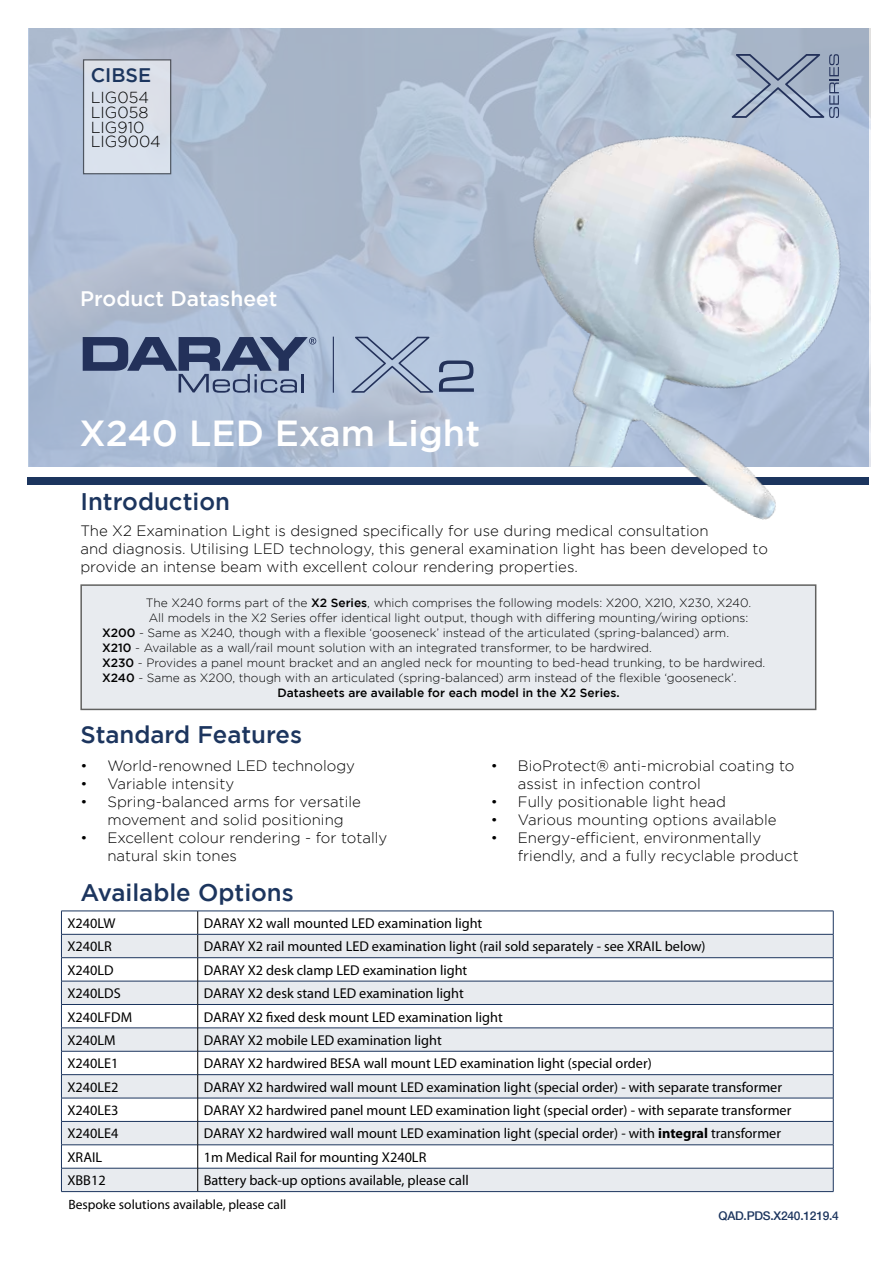
<style>
.page{position:relative;width:893px;height:1263px;background:#fff}
.page>*{position:absolute;margin:0;border:0;box-sizing:border-box;transform-origin:0 0}
.t1{font:500 36.15px "Gotham";color:#fff}
.t2{font:500 24px "Gotham";color:#1c355e}
.t3{font:500 21px "Gotham";color:#fff}
.t4{font:500 19.65px "Gotham";color:#1c355e}
.t5{font:300 15.9px/14.7px "Gotham";color:#000}
.t6{font:300 15px/18px "Gotham";color:#000}
.t7{font:14.25px "Myriad Pro";color:#000}
.t8{font:13.5px "Myriad Pro";color:#000}
.t9{font:300 12px "Gotham";color:#000}
.t10{font:500 12px "Gotham";color:#000}
.t11{font:500 12px "Helvetica Neue";letter-spacing:-.02em;color:#1c355e}
.s1{font-weight:500}
.s2{font-weight:700}
</style>
<div class="page">
<div style="left:80px;top:584px;width:736px;height:126px;background:#e8ebef;border:2px solid #616160"></div>
<div style="left:27px;top:477px;width:842px;height:8px;background:#1c355e"></div>
<img style="left:30px;top:29px;width:840px;height:438px">
<svg style="left:62px;top:912px;width:771px;height:22px"></svg>
<svg style="left:62px;top:935px;width:771px;height:256px;fill:#e8ebef"></svg>
<svg style="left:62px;top:1005px;width:771px;height:163px"></svg>
<hr style="left:61px;top:981px;width:137px;height:1px;background:#1c355e">
<hr style="left:198px;top:981px;width:635px;height:1px;background:#1c355e">
<hr style="left:61px;top:1004px;width:137px;height:1px;background:#1c355e">
<hr style="left:198px;top:1004px;width:635px;height:1px;background:#1c355e">
<hr style="left:61px;top:1027px;width:137px;height:1px;background:#1c355e">
<hr style="left:198px;top:1027px;width:635px;height:1px;background:#1c355e">
<hr style="left:61px;top:1051px;width:137px;height:1px;background:#1c355e">
<hr style="left:198px;top:1051px;width:635px;height:1px;background:#1c355e">
<hr style="left:61px;top:1074px;width:137px;height:1px;background:#1c355e">
<hr style="left:198px;top:1074px;width:635px;height:1px;background:#1c355e">
<hr style="left:61px;top:1098px;width:137px;height:1px;background:#1c355e">
<hr style="left:198px;top:1098px;width:635px;height:1px;background:#1c355e">
<hr style="left:61px;top:1121px;width:137px;height:1px;background:#1c355e">
<hr style="left:198px;top:1121px;width:635px;height:1px;background:#1c355e">
<hr style="left:61px;top:1144px;width:137px;height:1px;background:#1c355e">
<hr style="left:198px;top:1144px;width:635px;height:1px;background:#1c355e">
<hr style="left:61px;top:1168px;width:137px;height:1px;background:#1c355e">
<hr style="left:198px;top:1168px;width:635px;height:1px;background:#1c355e">
<hr style="left:61px;top:1191px;width:137px;height:1px;background:#1c355e">
<hr style="left:198px;top:1191px;width:635px;height:1px;background:#1c355e">
<svg style="left:197px;top:912px;width:1px;height:279px"></svg>
<hr style="left:61px;top:957px;width:137px;height:1px;background:#1c355e">
<hr style="left:198px;top:957px;width:635px;height:1px;background:#1c355e">
<hr style="left:61px;top:934px;width:137px;height:1px;background:#1c355e">
<hr style="left:198px;top:934px;width:635px;height:1px;background:#1c355e">
<hr style="left:61px;top:911px;width:137px;height:1px;background:#1c355e">
<hr style="left:198px;top:911px;width:635px;height:1px;background:#1c355e">
<svg style="left:61px;top:911px;width:1px;height:280px"></svg>
<svg style="left:833px;top:911px;width:1px;height:280px"></svg>
<img style="left:410px;top:72px;width:461px;height:448px">
<div style="left:84px;top:60px;width:87px;height:114px;background:#dae1ec"></div>
<svg style="left:351px;top:337px;width:82px;height:56px"></svg>
<hr style="left:333px;top:337px;width:1px;height:56px;background:#23315a">
<svg style="left:83px;top:337px;width:233px;height:56px"></svg>
<svg style="left:439px;top:360px;width:35px;height:32px"></svg>
<svg style="left:732px;top:54px;width:107px;height:64px"></svg>
<h3 class="t4" style="left:91px;top:64px;width:62px">CIBSE</h3>
<p class="t5" style="left:91px;top:90px;width:72px">LIG054<br>LIG058<br>LIG910<br>LIG9004</p>
<h3 class="t3" style="left:80px;top:286px;width:199px">Product Datasheet</h3>
<h1 class="t1" style="left:80px;top:412px;width:402px">X240 LED Exam Light</h1>
<h2 class="t2" style="left:80px;top:488px;width:151px">Introduction</h2>
<p class="t6" style="left:80px;top:522px;width:689px">The X2 Examination Light is designed specifically for use during medical consultation<br>and diagnosis. Utilising LED technology, this general examination light has been developed to provide an intense beam with excellent colour rendering properties.</p>
<p class="t9" style="left:146px;top:596px;width:607px">The X240 forms part of the <span class="s1">X2 Series</span>, which comprises the following models: X200, X210, X230, X240.</p>
<p class="t9" style="left:149px;top:611px;width:601px">All models in the X2 Series offer identical light output, though with differing mounting/wiring options:</p>
<p class="t9" style="left:102px;top:626px;width:629px"><span class="s1">X200</span> - Same as X240, though with a flexible ‘gooseneck’ instead of the articulated (spring-balanced) arm.</p>
<p class="t9" style="left:102px;top:641px;width:551px"><span class="s1">X210</span> - Available as a wall/rail mount solution with an integrated transformer, to be hardwired.</p>
<p class="t9" style="left:102px;top:656px;width:665px"><span class="s1">X230</span> - Provides a panel mount bracket and an angled neck for mounting to bed-head trunking, to be hardwired.</p>
<p class="t9" style="left:102px;top:671px;width:636px"><span class="s1">X240</span> - Same as X200, though with an articulated (spring-balanced) arm instead of the flexible ‘gooseneck’.</p>
<p class="t10" style="left:278px;top:686px;width:344px">Datasheets are available for each model in the X2 Series.</p>
<h2 class="t2" style="left:80px;top:721px;width:223px">Standard Features</h2>
<p class="t6" style="left:80px;top:756px;width:276px">• World-renowned LED technology</p>
<p class="t6" style="left:80px;top:774px;width:155px">• Variable intensity</p>
<p class="t6" style="left:107px;top:792px;width:255px;text-indent:-27px">• Spring-balanced arms for versatile movement and solid positioning</p>
<p class="t6" style="left:107px;top:828px;width:281px;text-indent:-27px">• Excellent colour rendering - for totally natural skin tones</p>
<h2 class="t2" style="left:80px;top:878px;width:215px">Available Options</h2>
<p class="t6" style="left:518px;top:756px;width:278px;text-indent:-27px">• BioProtect® anti-microbial coating to assist in infection control</p>
<p class="t6" style="left:491px;top:792px;width:237px">• Fully positionable light head</p>
<p class="t6" style="left:491px;top:810px;width:287px">• Various mounting options available</p>
<p class="t6" style="left:518px;top:828px;width:282px;text-indent:-27px">• Energy-efficient, environmentally friendly, and a fully recyclable product</p>
<p class="t7" style="left:67px;top:914px;width:50px">X240LW</p>
<p class="t7" style="left:204px;top:914px;width:280px">DARAY X2 wall mounted LED examination light</p>
<p class="t7" style="left:67px;top:938px;width:46px">X240LR</p>
<p class="t7" style="left:204px;top:938px;width:503px">DARAY X2 rail mounted LED examination light (rail sold separately - see XRAIL below)</p>
<p class="t7" style="left:67px;top:961px;width:48px">X240LD</p>
<p class="t7" style="left:204px;top:961px;width:265px">DARAY X2 desk clamp LED examination light</p>
<p class="t7" style="left:67px;top:984px;width:55px">X240LDS</p>
<p class="t7" style="left:204px;top:984px;width:262px">DARAY X2 desk stand LED examination light</p>
<p class="t7" style="left:67px;top:1008px;width:66px">X240LFDM</p>
<p class="t7" style="left:204px;top:1008px;width:301px">DARAY X2 fixed desk mount LED examination light</p>
<p class="t7" style="left:67px;top:1031px;width:50px">X240LM</p>
<p class="t7" style="left:204px;top:1031px;width:240px">DARAY X2 mobile LED examination light</p>
<p class="t7" style="left:67px;top:1055px;width:53px">X240LE1</p>
<p class="t7" style="left:204px;top:1055px;width:450px">DARAY X2 hardwired BESA wall mount LED examination light (special order)</p>
<p class="t7" style="left:67px;top:1078px;width:53px">X240LE2</p>
<p class="t7" style="left:204px;top:1078px;width:580px">DARAY X2 hardwired wall mount LED examination light (special order) - with separate transformer</p>
<p class="t7" style="left:67px;top:1101px;width:53px">X240LE3</p>
<p class="t7" style="left:204px;top:1101px;width:589px">DARAY X2 hardwired panel mount LED examination light (special order) - with separate transformer</p>
<p class="t7" style="left:67px;top:1125px;width:53px">X240LE4</p>
<p class="t7" style="left:204px;top:1125px;width:579px">DARAY X2 hardwired wall mount LED examination light (special order) - with <span class="s2">integral</span> transformer</p>
<p class="t7" style="left:67px;top:1148px;width:36px">XRAIL</p>
<p class="t7" style="left:204px;top:1148px;width:224px">1m Medical Rail for mounting X240LR</p>
<p class="t7" style="left:67px;top:1172px;width:40px">XBB12</p>
<p class="t7" style="left:204px;top:1172px;width:267px">Battery back-up options available, please call</p>
<p class="t8" style="left:68px;top:1196px;width:220px">Bespoke solutions available, please call</p>
<p class="t11" style="left:719px;top:1209px;width:122px">QAD.PDS.X240.1219.4</p>
</div>
